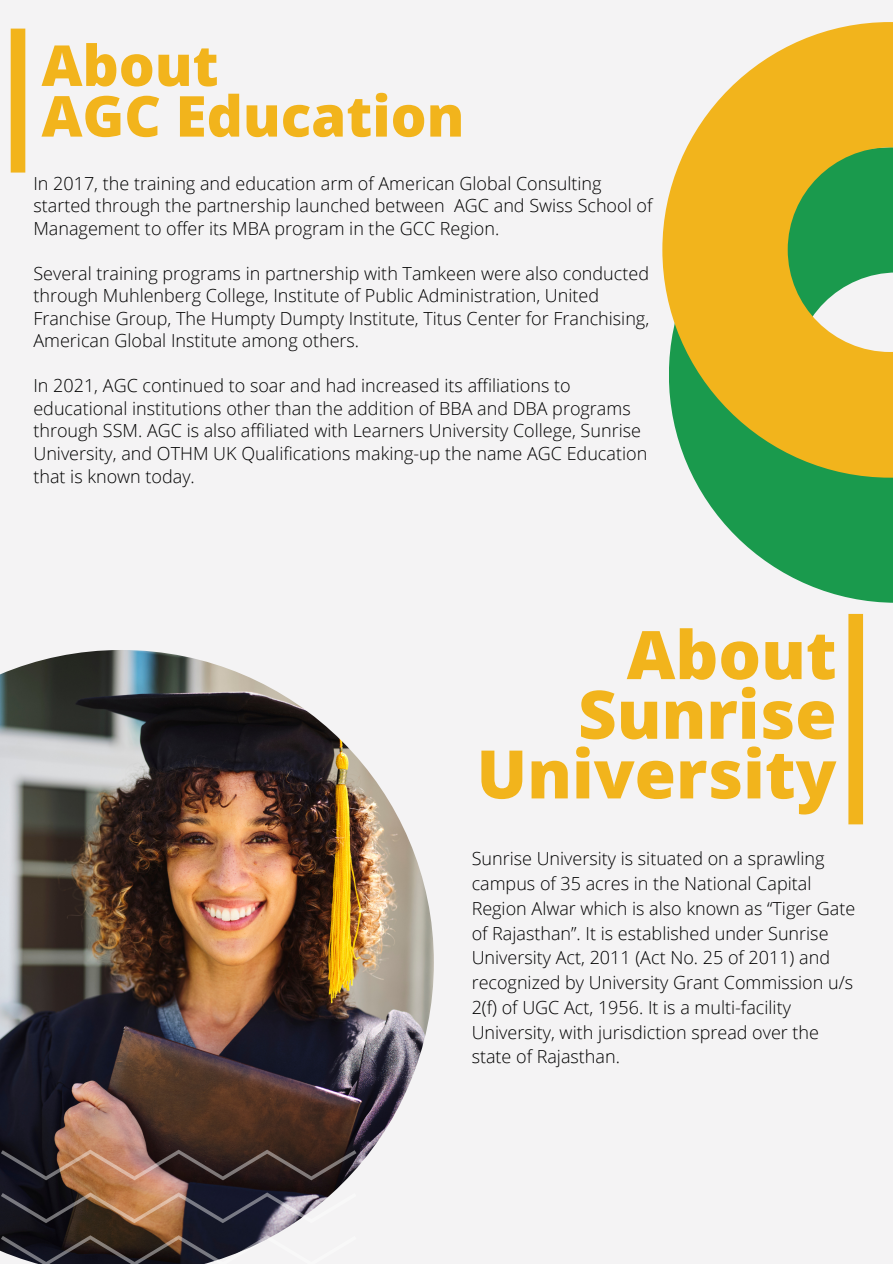
<style>
.page{position:relative;width:893px;height:1264px;background:#fff}
.page>*{position:absolute;margin:0;border:0;box-sizing:border-box;transform-origin:0 0}
.t1{font:800 66.9px "Open Sans";color:#f2b41c}
.t2{font:800 56.4px "Open Sans";color:#f2b41c}
.t3{font:300 18px/22.5px "Open Sans";color:#000}
</style>
<div class="page">
<div style="left:0;top:0;width:892px;height:1263px;background:#f4f3f4"></div>
<img style="left:0;top:650px;width:434px;height:601px">
<svg style="left:693px;top:477px;width:199px;height:126px;fill:#1a9a4d"></svg>
<svg style="left:662px;top:22px;width:230px;height:455px;fill:#f2b41c"></svg>
<div style="left:11px;top:29px;width:14px;height:143px;background:#f2b41c"></div>
<svg style="left:1px;top:1149px;width:355px;height:114px"></svg>
<div style="left:848px;top:614px;width:15px;height:210px;background:#f2b41c"></div>
<p class="t2" style="left:41px;top:26px;width:178px">About</p>
<p class="t2" style="left:41px;top:76px;width:424px">AGC Education</p>
<p class="t3" style="left:33px;top:172px;width:620px">In 2017, the training and education arm of American Global Consulting started through the partnership launched between AGC and Swiss School of<br>Management to offer its MBA program in the GCC Region.</p>
<p class="t3" style="left:33px;top:262px;width:617px">Several training programs in partnership with Tamkeen were also conducted through Muhlenberg College, Institute of Public Administration, United Franchise Group, The Humpty Dumpty Institute, Titus Center for Franchising, American Global Institute among others.</p>
<p class="t3" style="left:33px;top:374px;width:615px">In 2021, AGC continued to soar and had increased its affiliations to educational institutions other than the addition of BBA and DBA programs through SSM. AGC is also affiliated with Learners University College, Sunrise University, and OTHM UK Qualifications making-up the name AGC Education that is known today.</p>
<p class="t1" style="left:626px;top:607px;width:211px">About</p>
<p class="t1" style="left:578px;top:667px;width:260px">Sunrise</p>
<p class="t1" style="left:476px;top:727px;width:361px">University</p>
<p class="t3" style="left:471px;top:846px;width:385px;line-height:24.8px">Sunrise University is situated on a sprawling campus of 35 acres in the National Capital Region Alwar which is also known as “Tiger Gate of Rajasthan”. It is established under Sunrise University Act, 2011 (Act No. 25 of 2011) and recognized by University Grant Commission u/s 2(f) of UGC Act, 1956. It is a multi-facility University, with jurisdiction spread over the state of Rajasthan.</p>
</div>
